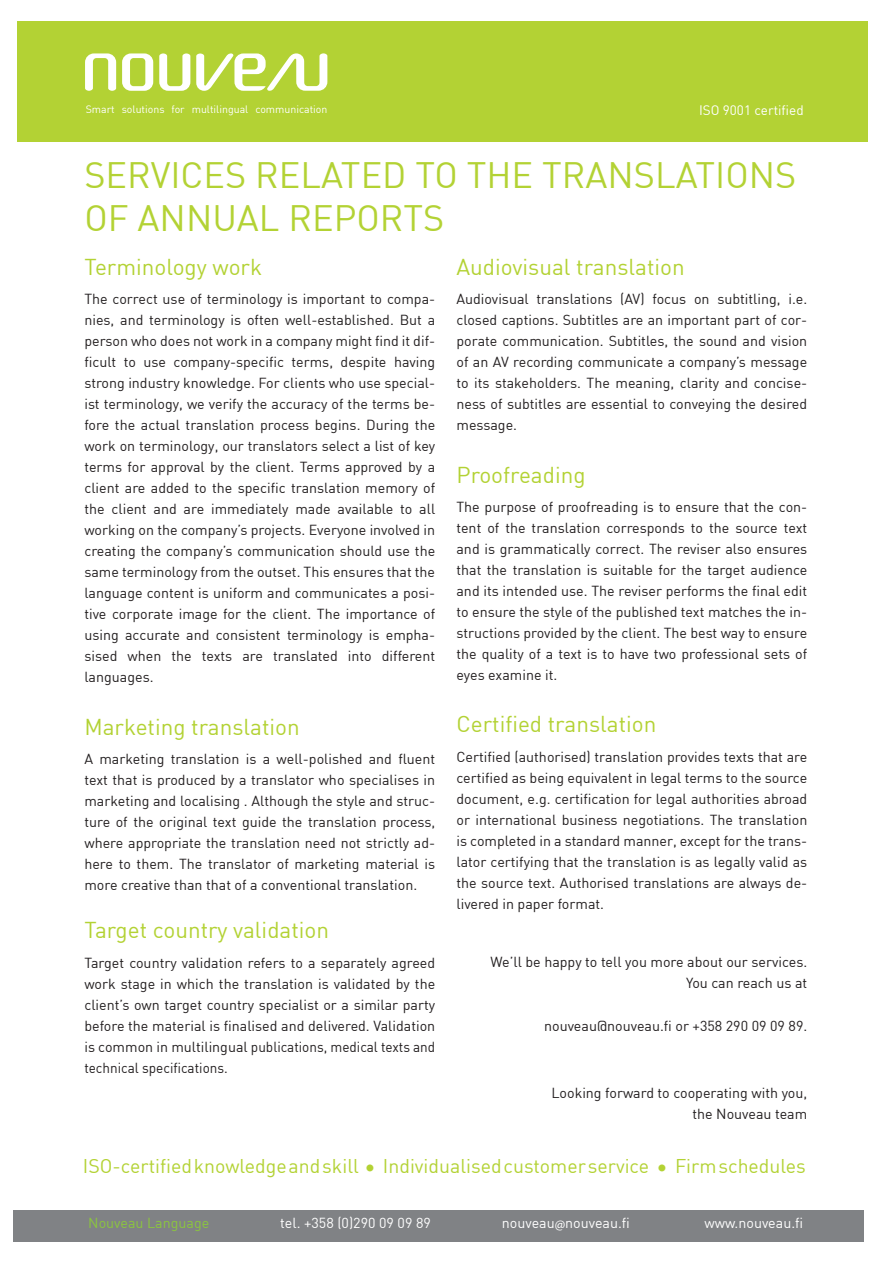
<style>
.page{position:relative;width:893px;height:1263px;background:#fff}
.page>*{position:absolute;margin:0;border:0;box-sizing:border-box;transform-origin:0 0}
.Pääotsikko{font:36px/43.2px "DIN";color:#b3d234}
.väliotsikot{font:22.5px "DIN";color:#b3d234}
.t1{font:19.5px "DIN";color:#b3d234}
.leipis_fi{font:14.25px/21px "DIN";color:#231f20;text-align:justify}
.t2{font:14.25px "DIN";color:#fff}
.t3{font:14.25px "DIN";color:#8bc63e}
.t4{font:13.5px "DIN";color:#fff}
.t5{font:10.5px "DIN";color:#fff}
.s1{font-size:21px}
.s2{font-family:"Myriad Pro"}
</style>
<div class="page">
<div style="left:14px;top:1210px;width:850px;height:32px;background:#808285"></div>
<div style="left:17px;top:21px;width:850px;height:120px;background:#b3d234"></div>
<svg style="left:159px;top:53px;width:31px;height:38px"></svg>
<svg style="left:85px;top:53px;width:31px;height:38px"></svg>
<svg style="left:122px;top:53px;width:31px;height:38px"></svg>
<svg style="left:196px;top:53px;width:131px;height:38px"></svg>
<p class="t5" style="left:86px;top:103px;width:243px">Smart solutions for multilingual communication</p>
<p class="t4" style="left:699px;top:102px;width:106px">ISO 9001 certified</p>
<p class="Pääotsikko" style="left:84px;top:153px;width:713px">SERVICES RELATED TO THE TRANSLATIONS<br>OF ANNUAL REPORTS</p>
<p class="väliotsikot" style="left:456px;top:253px;width:230px">Audiovisual translation</p>
<p class="leipis_fi" style="left:456px;top:288px;width:352px">Audiovisual translations (AV) focus on subtitling, i.e. closed captions. Subtitles are an important part of cor&shy;porate communication. Subtitles, the sound and vision of an AV recording communicate a company’s message to its stakeholders. The meaning, clarity and concise&shy;ness of subtitles are essential to conveying the desired message.</p>
<p class="väliotsikot" style="left:456px;top:460px;width:131px">Proofreading</p>
<p class="leipis_fi" style="left:456px;top:496px;width:352px">The purpose of proofreading is to ensure that the con&shy;tent of the translation corresponds to the source text and is grammatically correct. The reviser also ensures that the translation is suitable for the target audience and its intended use. The reviser performs the final edit to ensure the style of the published text matches the in&shy;structions provided by the client. The best way to ensure the quality of a text is to have two professional sets of eyes examine it.</p>
<p class="väliotsikot" style="left:456px;top:710px;width:201px">Certified translation</p>
<p class="leipis_fi" style="left:456px;top:746px;width:352px">Certified (authorised) translation provides texts that are certified as being equivalent in legal terms to the source document, e.g. certification for legal authorities abroad or international business negotiations. The translation is completed in a standard manner, except for the trans&shy;lator certifying that the translation is as legally valid as the source text. Authorised translations are always de&shy;livered in paper format.</p>
<p class="väliotsikot" style="left:84px;top:253px;width:179px">Terminology work</p>
<p class="leipis_fi" style="left:84px;top:288px;width:352px">The correct use of terminology is important to compa&shy;nies, and terminology is often well-established. But a person who does not work in a company might find it dif&shy;ficult to use company-specific terms, despite having strong industry knowledge. For clients who use special&shy;ist terminology, we verify the accuracy of the terms be&shy;fore the actual translation process begins. During the work on terminology, our translators select a list of key terms for approval by the client. Terms approved by a client are added to the specific translation memory of the client and are immediately made available to all working on the company’s projects. Everyone involved in creating the company’s communication should use the same terminology from the outset. This ensures that the language content is uniform and communicates a posi&shy;tive corporate image for the client. The importance of using accurate and consistent terminology is empha&shy;sised when the texts are translated into different languages.</p>
<p class="väliotsikot" style="left:84px;top:712px;width:217px">Marketing translation</p>
<p class="leipis_fi" style="left:84px;top:748px;width:352px">A marketing translation is a well-polished and fluent text that is produced by a translator who specialises in marketing and localising . Although the style and struc&shy;ture of the original text guide the translation process, where appropriate the translation need not strictly ad&shy;here to them. The translator of marketing material is more creative than that of a conventional translation.</p>
<p class="väliotsikot" style="left:84px;top:916px;width:246px">Target country validation</p>
<p class="leipis_fi" style="left:84px;top:952px;width:352px">Target country validation refers to a separately agreed work stage in which the translation is validated by the client’s own target country specialist or a similar party before the material is finalised and delivered. Validation is common in multilingual publications, medical texts and technical specifications.</p>
<p class="leipis_fi" style="left:491px;top:951px;width:318px;text-align:right">We’ll be happy to tell you more about our services.<br>You can reach us at</p>
<p class="leipis_fi" style="left:544px;top:1015px;width:265px">nouveau@nouveau.fi or +358 290 09 09 89.</p>
<p class="leipis_fi" style="left:551px;top:1082px;width:257px;text-align:right">Looking forward to cooperating with you, the Nouveau team</p>
<p class="t1" style="left:83px;top:1154px;width:724px">ISO-certified knowledge and skill <span class="s1">•</span> Individualised customer service <span class="s1">•</span> Firm schedules</p>
<p class="t3" style="left:88px;top:1213px;width:123px">Nouveau Language</p>
<p class="t2" style="left:280px;top:1213px;width:152px">tel. +358 (0)290 09 09 89</p>
<p class="t2" style="left:502px;top:1213px;width:130px">nouveau<span class="s2">@</span>nouveau.fi</p>
<p class="t2" style="left:704px;top:1213px;width:100px">www.nouveau.fi</p>
</div>
